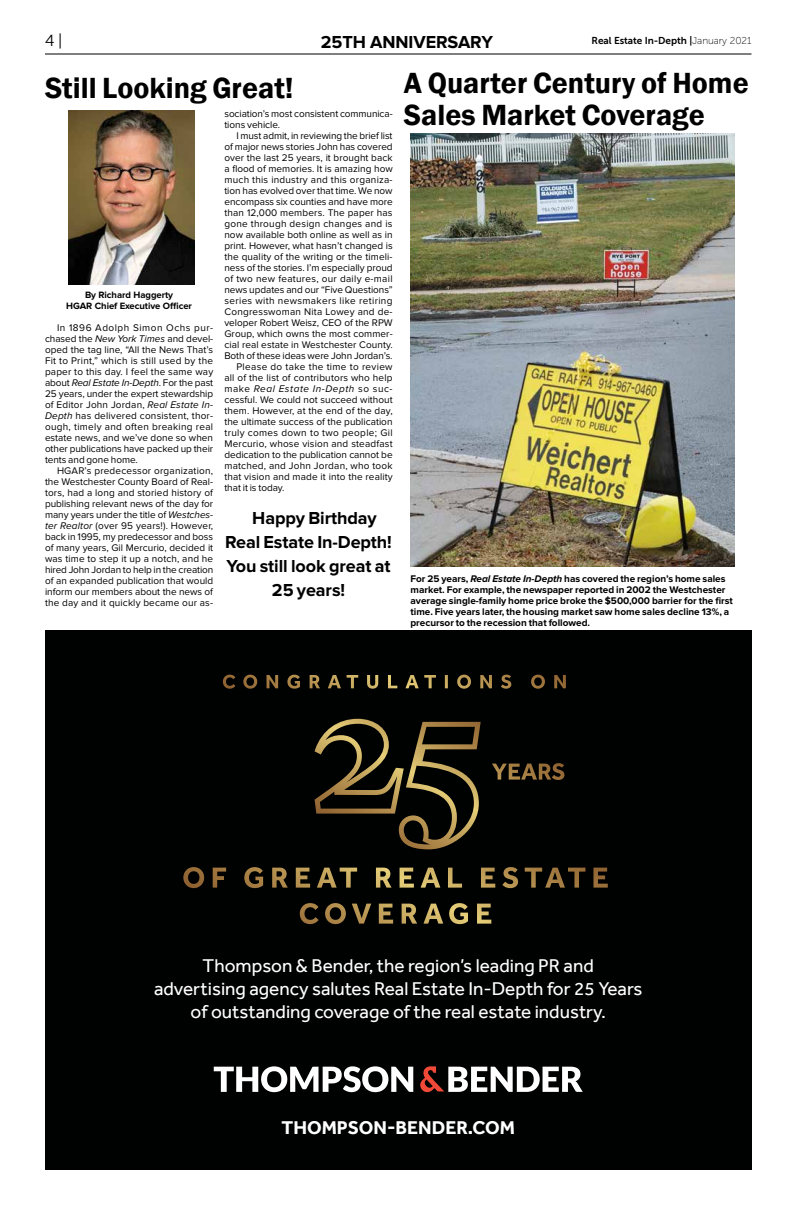
<style>
.page{position:relative;width:792px;height:1224px;background:#fff}
.page>*{position:absolute;margin:0;border:0;box-sizing:border-box;transform-origin:0 0}
.t1{font:600 30px/32px "Franklin Gothic";color:#000}
.t2{font:19px/22.8px "Effra";color:#fff;text-align:center}
.t3{font:700 19px "Effra";color:#fff}
.t4{font:700 18px "Proxima Nova";letter-spacing:-.005em;color:#000}
.t5{font:16px "Museo Slab 300";color:#000}
.t6{font:10px/11px "Proxima Nova";color:#000;text-align:justify}
.t7{font:700 10px/11px "Proxima Nova";color:#000}
.t8{font:10px "Proxima Nova";letter-spacing:.025em;color:#000}
.t9{font:10px "Proxima Nova";letter-spacing:.035em;color:#000}
.t10{font:10px "Proxima Nova";letter-spacing:.02em;color:#000}
.t11{font:10px "Proxima Nova";letter-spacing:.03em;color:#000}
.t12{font:10px "Museo Sans 700";letter-spacing:-.005em;color:#000}
.t13{font:italic 10px "Proxima Nova";letter-spacing:.055em;color:#000}
.t14{font:700 9.5px/11px "Proxima Nova";letter-spacing:-.005em;color:#000;text-align:center}
.s1{font-family:"Museo Sans 100"}
.s2{font-style:italic}
.s3{font-style:normal}
</style>
<div class="page">
<hr style="left:45px;top:54px;width:707px;height:1px;background:#000">
<div style="left:45px;top:630px;width:707px;height:540px;background:#000101"></div>
<svg style="left:214px;top:1066px;width:199px;height:26px"></svg>
<svg style="left:420px;top:1066px;width:163px;height:26px"></svg>
<svg style="left:243px;top:675px;width:302px;height:14px"></svg>
<svg style="left:183px;top:867px;width:425px;height:21px"></svg>
<svg style="left:315px;top:719px;width:249px;height:130px"></svg>
<img style="left:410px;top:134px;width:324px;height:432px">
<img style="left:69px;top:110px;width:126px;height:175px">
<h3 class="t5" style="left:45px;top:31px;width:19px">4 |</h3>
<h3 class="t4" style="left:321px;top:34px;width:174px">25TH ANNIVERSARY</h3>
<p class="t12" style="left:592px;top:34px;width:161px">Real Estate In-Depth |<span class="s1">January 2021</span></p>
<h1 class="t1" style="left:45px;top:73px;width:250px">Still Looking Great!</h1>
<p class="t14" style="left:66px;top:290px;width:127px">By Richard Haggerty<br>HGAR Chief Executive Officer</p>
<p class="t6" style="left:45px;top:322px;width:170px;text-indent:12px">In 1896 Adolph Simon Ochs pur&shy;chased the <span class="s2">New York Times</span> and devel&shy;oped the tag line, “All the News That’s Fit to Print,” which is still used by the paper to this day. I feel the same way about <span class="s2">Real Estate In-Depth</span>. For the past 25 years, under the expert stewardship of Editor John Jordan, <span class="s2">Real Estate In-Depth</span> has delivered consistent, thor&shy;ough, timely and often breaking real estate news, and we’ve done so when other publications have packed up their tents and gone home.</p>
<p class="t6" style="left:45px;top:465px;width:170px;text-indent:12px">HGAR’s predecessor organization, the Westchester County Board of Real&shy;tors, had a long and storied history of publishing relevant news of the day for many years under the title of <span class="s2">Westches&shy;ter Realtor</span> (over 95 years!). However, back in 1995, my predecessor and boss of many years, Gil Mercurio, decided it was time to step it up a notch, and he hired John Jordan to help in the creation of an expanded publication that would inform our members about the news of the day and it quickly became our as-</p>
<p class="t6" style="left:224px;top:109px;width:170px">sociation’s most consistent communica&shy;tions vehicle.</p>
<p class="t6" style="left:236px;top:131px;width:158px">I must admit, in reviewing the brief list</p>
<p class="t6" style="left:224px;top:142px;width:170px">of major news stories John has covered</p>
<p class="t6" style="left:224px;top:153px;width:170px">over the last 25 years, it brought back</p>
<p class="t6" style="left:224px;top:164px;width:170px">a flood of memories. It is amazing how</p>
<p class="t8" style="left:224px;top:175px;width:170px">much this industry and this organiza-</p>
<p class="t6" style="left:224px;top:186px;width:170px">tion has evolved over that time. We now</p>
<p class="t6" style="left:224px;top:197px;width:170px">encompass six counties and have more</p>
<p class="t6" style="left:224px;top:208px;width:170px">than 12,000 members. The paper has</p>
<p class="t8" style="left:224px;top:219px;width:170px">gone through design changes and is</p>
<p class="t6" style="left:224px;top:230px;width:170px">now available both online as well as in</p>
<p class="t6" style="left:224px;top:241px;width:170px">print. However, what hasn’t changed is</p>
<p class="t6" style="left:224px;top:252px;width:170px">the quality of the writing or the timeli-</p>
<p class="t6" style="left:224px;top:263px;width:170px">ness of the stories. I’m especially proud</p>
<p class="t11" style="left:224px;top:274px;width:170px">of two new features, our daily e-mail</p>
<p class="t6" style="left:224px;top:285px;width:170px">news updates and our “Five Questions”</p>
<p class="t9" style="left:224px;top:296px;width:170px">series with newsmakers like retiring</p>
<p class="t8" style="left:224px;top:307px;width:170px">Congresswoman Nita Lowey and de-</p>
<p class="t6" style="left:224px;top:318px;width:170px">veloper Robert Weisz, CEO of the RPW</p>
<p class="t6" style="left:224px;top:329px;width:170px">Group, which owns the most commer-</p>
<p class="t6" style="left:224px;top:340px;width:170px">cial real estate in Westchester County.</p>
<p class="t6" style="left:224px;top:351px;width:170px">Both of these ideas were John Jordan’s.</p>
<p class="t11" style="left:236px;top:362px;width:158px">Please do take the time to review</p>
<p class="t6" style="left:224px;top:373px;width:170px">all of the list of contributors who help</p>
<p class="t13" style="left:224px;top:384px;width:170px"><span class="s3">make</span> Real Estate In-Depth <span class="s3">so suc-</span></p>
<p class="t6" style="left:224px;top:395px;width:170px">cessful. We could not succeed without</p>
<p class="t6" style="left:224px;top:406px;width:170px">them. However, at the end of the day,</p>
<p class="t6" style="left:224px;top:417px;width:170px">the ultimate success of the publication</p>
<p class="t9" style="left:224px;top:428px;width:170px">truly comes down to two people; Gil</p>
<p class="t10" style="left:224px;top:439px;width:170px">Mercurio, whose vision and steadfast</p>
<p class="t6" style="left:224px;top:450px;width:170px">dedication to the publication cannot be</p>
<p class="t10" style="left:224px;top:461px;width:170px">matched, and John Jordan, who took</p>
<p class="t6" style="left:224px;top:472px;width:170px">that vision and made it into the reality</p>
<p class="t6" style="left:224px;top:483px;width:62px">that it is today.</p>
<h3 class="t4" style="left:252px;top:510px;width:126px">Happy Birthday</h3>
<h3 class="t4" style="left:225px;top:534px;width:168px">Real Estate In-Depth!</h3>
<h3 class="t4" style="left:227px;top:558px;width:165px">You still look great at</h3>
<h3 class="t4" style="left:272px;top:582px;width:75px">25 years!</h3>
<h1 class="t1" style="left:404px;top:67px;width:346px">A Quarter Century of Home<br>Sales Market Coverage</h1>
<p class="t7" style="left:410px;top:573px;width:324px">For 25 years, <span class="s2">Real Estate In-Depth</span> has covered the region’s home sales market. For example, the newspaper reported in 2002 the Westchester average single-family home price broke the $500,000 barrier for the first time. Five years later, the housing market saw home sales decline 13%, a precursor to the recession that followed.</p>
<h2 class="t2" style="left:154px;top:954px;width:490px">Thompson &amp; Bender, the region’s leading PR and<br>advertising agency salutes Real Estate In-Depth for 25 Years of outstanding coverage of the real estate industry.</h2>
<h2 class="t3" style="left:281px;top:1116px;width:235px">THOMPSON-BENDER.COM</h2>
</div>
